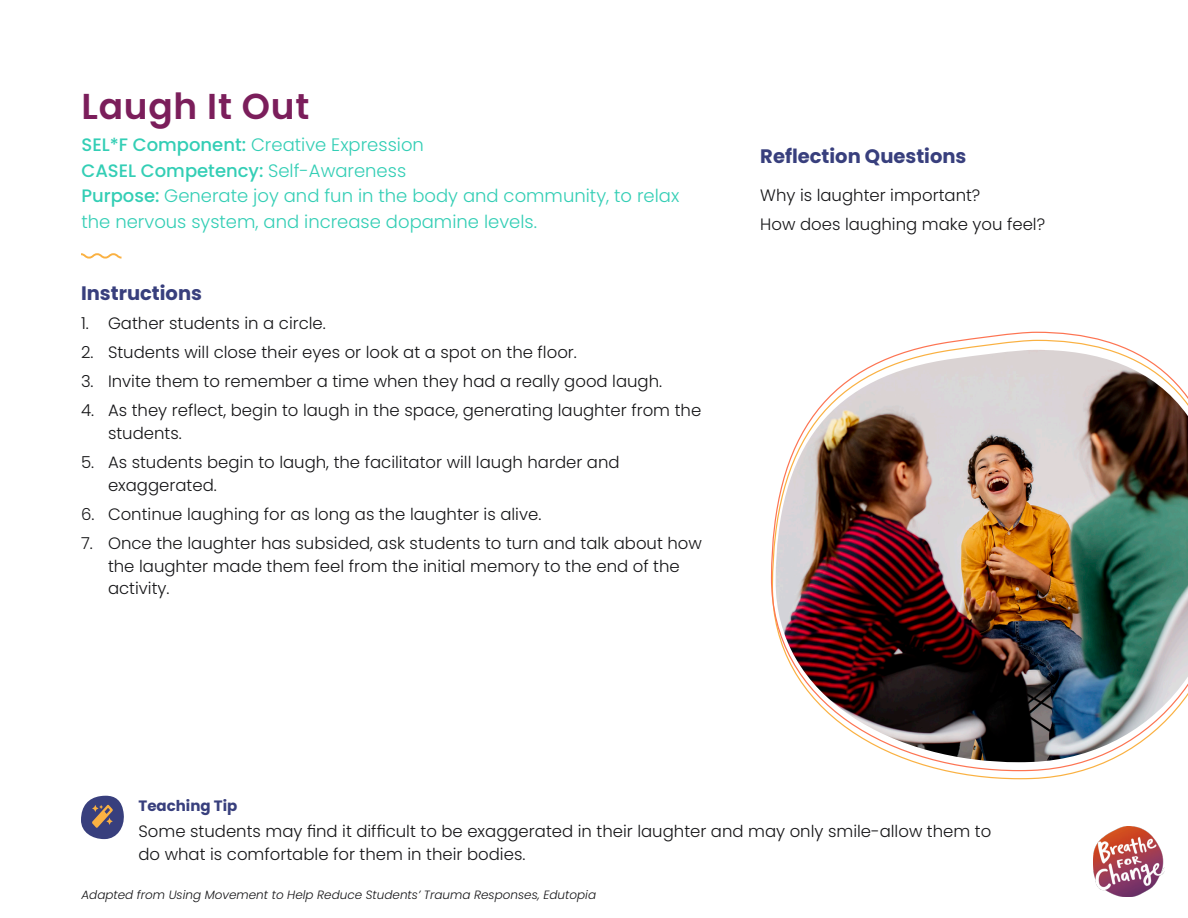
<style>
.page{position:relative;width:1188px;height:918px;background:#fff}
.page>*{position:absolute;margin:0;border:0;box-sizing:border-box;transform-origin:0 0}
.t1{font:600 36px "Poppins";letter-spacing:.02em;color:#7b1e5b}
.Body_Header{font:700 19.5px "Poppins";color:#383f7d}
.Body_Header-2{font:300 18px/25.5px "Poppins";color:#33ceb5}
.Body_Header-3{font:500 18px "Poppins";color:#33ceb5}
.Body_Bullets{font:300 16.5px/22.5px "Poppins";color:#161618}
.Body{font:700 15px "Poppins";color:#383f7d}
.Body-2{font:italic 300 12px "Poppins";color:#161618}
.s1{font-weight:500}
.s2{font-weight:300}
</style>
<div class="page">
<svg style="left:81px;top:796px;width:43px;height:43px"></svg>
<img style="left:1094px;top:826px;width:70px;height:71px">
<svg style="left:771px;top:331px;width:360px;height:441px"></svg>
<img style="left:775px;top:350px;width:413px;height:412px">
<svg style="left:81px;top:253px;width:41px;height:6px"></svg>
<p class="t1" style="left:81px;top:85px;width:229px">Laugh It Out</p>
<p class="Body_Header-2" style="left:81px;top:132px;width:344px"><span class="s1">SEL*F Component:</span> Creative Expression</p>
<p class="Body_Header-3" style="left:81px;top:160px;width:326px">CASEL Competency: <span class="s2">Self-Awareness</span></p>
<p class="Body_Header-2" style="left:81px;top:183px;width:599px"><span class="s1">Purpose:</span> Generate joy and fun in the body and community, to relax the nervous system, and increase dopamine levels.</p>
<p class="Body_Header" style="left:81px;top:282px;width:123px">Instructions</p>
<p class="Body_Bullets" style="left:81px;top:312px;width:246px">1. Gather students in a circle.</p>
<p class="Body_Bullets" style="left:81px;top:341px;width:497px">2. Students will close their eyes or look at a spot on the floor.</p>
<p class="Body_Bullets" style="left:81px;top:370px;width:583px">3. Invite them to remember a time when they had a really good laugh.</p>
<p class="Body_Bullets" style="left:108px;top:400px;width:595px;text-indent:-27px">4. As they reflect, begin to laugh in the space, generating laughter from the students.</p>
<p class="Body_Bullets" style="left:108px;top:451px;width:513px;text-indent:-27px">5. As students begin to laugh, the facilitator will laugh harder and exaggerated.</p>
<p class="Body_Bullets" style="left:81px;top:503px;width:462px">6. Continue laughing for as long as the laughter is alive.</p>
<p class="Body_Bullets" style="left:108px;top:532px;width:595px;text-indent:-27px">7. Once the laughter has subsided, ask students to turn and talk about how the laughter made them feel from the initial memory to the end of the activity.</p>
<p class="Body_Header" style="left:760px;top:144px;width:208px">Reflection Questions</p>
<p class="Body_Bullets" style="left:760px;top:184px;width:222px">Why is laughter important?</p>
<p class="Body_Bullets" style="left:760px;top:213px;width:286px">How does laughing make you feel?</p>
<p class="Body" style="left:139px;top:798px;width:100px">Teaching Tip</p>
<p class="Body_Bullets" style="left:139px;top:820px;width:854px">Some students may find it difficult to be exaggerated in their laughter and may only smile-allow them to do what is comfortable for them in their bodies.</p>
<p class="Body-2" style="left:81px;top:887px;width:516px">Adapted from Using Movement to Help Reduce Students’ Trauma Responses, Edutopia</p>
</div>
